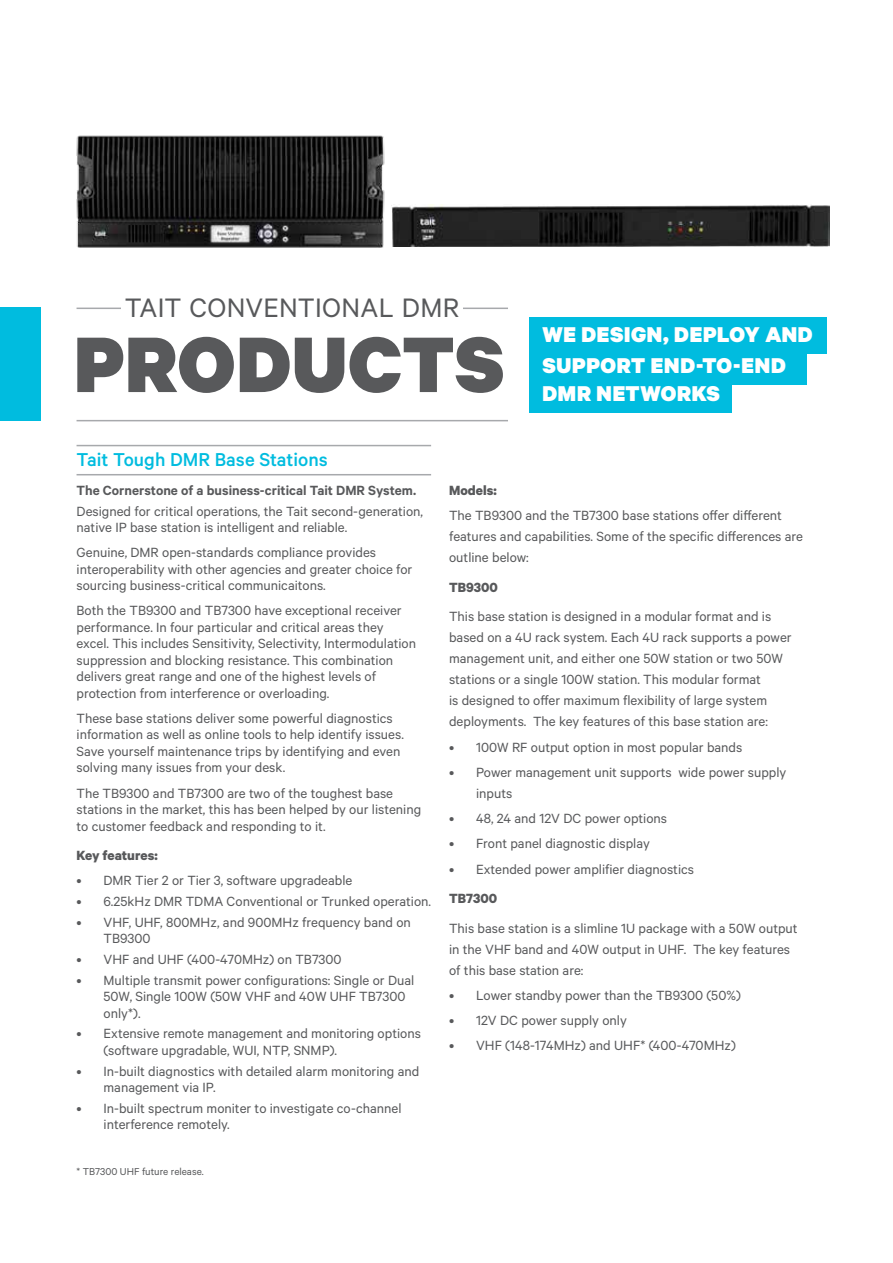
<style>
.page{position:relative;width:893px;height:1263px;background:#fff}
.page>*{position:absolute;margin:0;border:0;box-sizing:border-box;transform-origin:0 0}
.t1{font:900 88.5px "Calibre";letter-spacing:.005em;color:#58595b}
.t2{font:30px "Calibre";letter-spacing:.01em;color:#58595b}
.t3{font:900 24.15px/30.6px "Calibre";letter-spacing:.025em;color:#fff}
.t4{font:500 21px "Calibre";color:#00bcdf}
.t5{font:15px/16.5px "Calibre";color:#58595b}
.t6{font:600 15px "Calibre";color:#58595b}
.t7{font:700 15px "Calibre";color:#58595b}
.t8{font:11.25px "Calibre";color:#58595b}
</style>
<div class="page">
<hr style="left:77px;top:445px;width:354px;height:1px;background:#a7a9ac">
<hr style="left:77px;top:474px;width:354px;height:1px;background:#a7a9ac">
<img style="left:76px;top:135px;width:318px;height:113px">
<img style="left:391px;top:205px;width:439px;height:41px">
<hr style="left:77px;top:308px;width:431px;height:1px;background:#a7a9ac">
<hr style="left:77px;top:420px;width:431px;height:1px;background:#a7a9ac">
<div style="left:529px;top:317px;width:298px;height:36px;background:#00bcdf"></div>
<div style="left:529px;top:344px;width:277px;height:41px;background:#00bcdf"></div>
<div style="left:529px;top:380px;width:203px;height:32px;background:#00bcdf"></div>
<div style="left:0;top:307px;width:41px;height:114px;background:#00bcdf"></div>
<div style="left:122px;top:287px;width:341px;height:33px;background:#fff"></div>
<h2 class="t2" style="left:125px;top:290px;width:336px">TAIT CONVENTIONAL DMR</h2>
<h1 class="t1" style="left:74px;top:309px;width:431px">PRODUCTS</h1>
<h3 class="t3" style="left:543px;top:319px;width:272px">WE DESIGN, DEPLOY AND<br>SUPPORT END-TO-END</h3>
<h3 class="t3" style="left:543px;top:378px;width:179px">DMR NETWORKS</h3>
<h3 class="t4" style="left:77px;top:447px;width:253px">Tait Tough DMR Base Stations</h3>
<p class="t6" style="left:77px;top:482px;width:341px">The Cornerstone of a business-critical Tait DMR System.</p>
<p class="t5" style="left:77px;top:502px;width:348px">Designed for critical operations, the Tait second-generation, native IP base station is intelligent and reliable.</p>
<p class="t5" style="left:77px;top:544px;width:337px">Genuine, DMR open-standards compliance provides interoperability with other agencies and greater choice for sourcing business-critical communicaitons.</p>
<p class="t5" style="left:77px;top:602px;width:341px">Both the TB9300 and TB7300 have exceptional receiver performance. In four particular and critical areas they excel. This includes Sensitivity, Selectivity, Intermodulation suppression and blocking resistance. This combination delivers great range and one of the highest levels of protection from interference or overloading.</p>
<p class="t5" style="left:77px;top:709px;width:329px">These base stations deliver some powerful diagnostics information as well as online tools to help identify issues.<br>Save yourself maintenance trips by identifying and even solving many issues from your desk.</p>
<p class="t5" style="left:77px;top:784px;width:346px">The TB9300 and TB7300 are two of the toughest base stations in the market, this has been helped by our listening to customer feedback and responding to it.</p>
<p class="t7" style="left:77px;top:846px;width:83px">Key features:</p>
<p class="t5" style="left:77px;top:871px;width:277px">• DMR Tier 2 or Tier 3, software upgradeable</p>
<p class="t5" style="left:77px;top:892px;width:356px">• 6.25kHz DMR TDMA Conventional or Trunked operation.</p>
<p class="t5" style="left:104px;top:913px;width:309px;text-indent:-27px">• VHF, UHF, 800MHz, and 900MHz frequency band on<br>TB9300</p>
<p class="t5" style="left:77px;top:950px;width:267px">• VHF and UHF (400-470MHz) on TB7300</p>
<p class="t5" style="left:104px;top:971px;width:312px;text-indent:-27px">• Multiple transmit power configurations: Single or Dual<br>50W, Single 100W (50W VHF and 40W UHF TB7300 only*).</p>
<p class="t5" style="left:104px;top:1025px;width:319px;text-indent:-27px">• Extensive remote management and monitoring options (software upgradable, WUI, NTP, SNMP).</p>
<p class="t5" style="left:104px;top:1062px;width:317px;text-indent:-27px">• In-built diagnostics with detailed alarm monitoring and management via IP.</p>
<p class="t5" style="left:104px;top:1099px;width:300px;text-indent:-27px">• In-built spectrum moniter to investigate co-channel interference remotely.</p>
<p class="t8" style="left:77px;top:1165px;width:129px">* TB7300 UHF future release.</p>
<p class="t7" style="left:449px;top:481px;width:49px">Models:</p>
<p class="t5" style="left:449px;top:505px;width:355px;line-height:21px">The TB9300 and the TB7300 base stations offer different features and capabilities. Some of the specific differences are outline below:</p>
<p class="t7" style="left:449px;top:578px;width:50px">TB9300</p>
<p class="t5" style="left:449px;top:606px;width:344px;line-height:21px">This base station is designed in a modular format and is based on a 4U rack system. Each 4U rack supports a power management unit, and either one 50W station or two 50W stations or a single 100W station. This modular format<br>is designed to offer maximum flexibility of large system deployments. The key features of this base station are:</p>
<p class="t5" style="left:449px;top:738px;width:295px">• 100W RF output option in most popular bands</p>
<p class="t5" style="left:476px;top:761px;width:312px;line-height:21px;text-indent:-27px">• Power management unit supports wide power supply inputs</p>
<p class="t5" style="left:449px;top:810px;width:220px">• 48, 24 and 12V DC power options</p>
<p class="t5" style="left:449px;top:835px;width:202px">• Front panel diagnostic display</p>
<p class="t5" style="left:449px;top:860px;width:246px">• Extended power amplifier diagnostics</p>
<p class="t7" style="left:449px;top:889px;width:50px">TB7300</p>
<p class="t5" style="left:449px;top:917px;width:350px;line-height:21px">This base station is a slimline 1U package with a 50W output in the VHF band and 40W output in UHF. The key features of this base station are:</p>
<p class="t5" style="left:449px;top:986px;width:293px">• Lower standby power than the TB9300 (50%)</p>
<p class="t5" style="left:449px;top:1012px;width:179px">• 12V DC power supply only</p>
<p class="t5" style="left:449px;top:1037px;width:288px">• VHF (148-174MHz) and UHF* (400-470MHz)</p>
</div>
